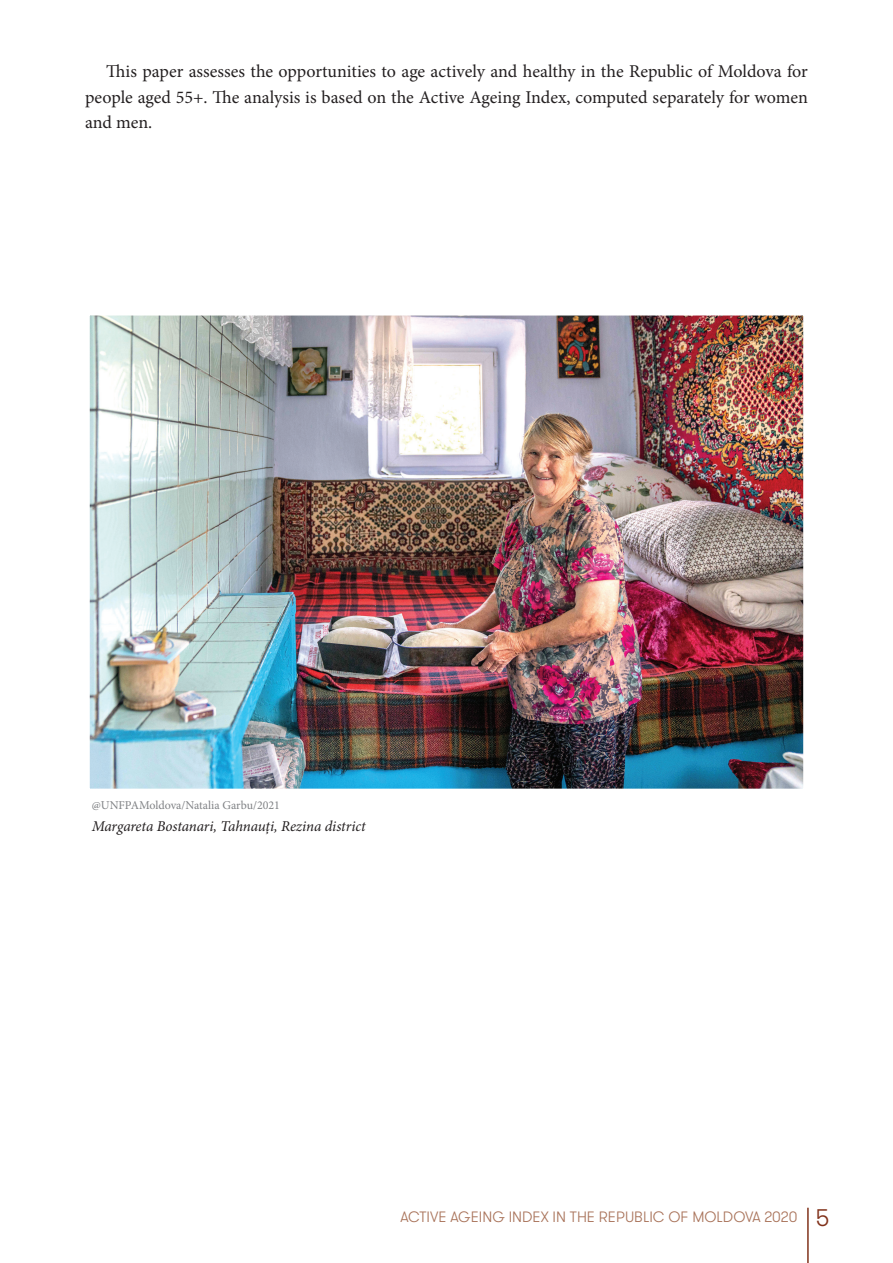
<style>
.page{position:relative;width:893px;height:1263px;background:#fff}
.page>*{position:absolute;margin:0;border:0;box-sizing:border-box;transform-origin:0 0}
.t1{font:18px/25.5px "Minion Pro";letter-spacing:-.005em;color:#231f20;text-align:justify}
.t2{font:300 15px "GT Walsheim Pro";color:#a9735a}
.t3{font:italic 15px "Minion Pro";letter-spacing:-.01em;color:#231f20}
.t4{font:12px "Minion Pro";color:#808285}
.s1{font-size:24px;color:#81321b}
</style>
<div class="page">
<hr style="left:807px;top:1208px;width:2px;height:55px;background:#81321b">
<img style="left:91px;top:316px;width:711px;height:472px">
<div style="left:85px;top:310px;width:723px;height:484px;border:5px solid #fff"></div>
<p class="t1" style="left:85px;top:59px;width:724px;text-indent:21px">This paper assesses the opportunities to age actively and healthy in the Republic of Moldova for people aged 55+. The analysis is based on the Active Ageing Index, computed separately for women and men.</p>
<p class="t4" style="left:92px;top:797px;width:190px">@UNFPAMoldova/Natalia Garbu/2021</p>
<p class="t3" style="left:92px;top:816px;width:275px">Margareta Bostanari, Tahnauți, Rezina district</p>
<p class="t2" style="left:400px;top:1208px;width:431px">ACTIVE AGEING INDEX IN THE REPUBLIC OF MOLDOVA 2020 <span class="s1">5</span></p>
</div>
